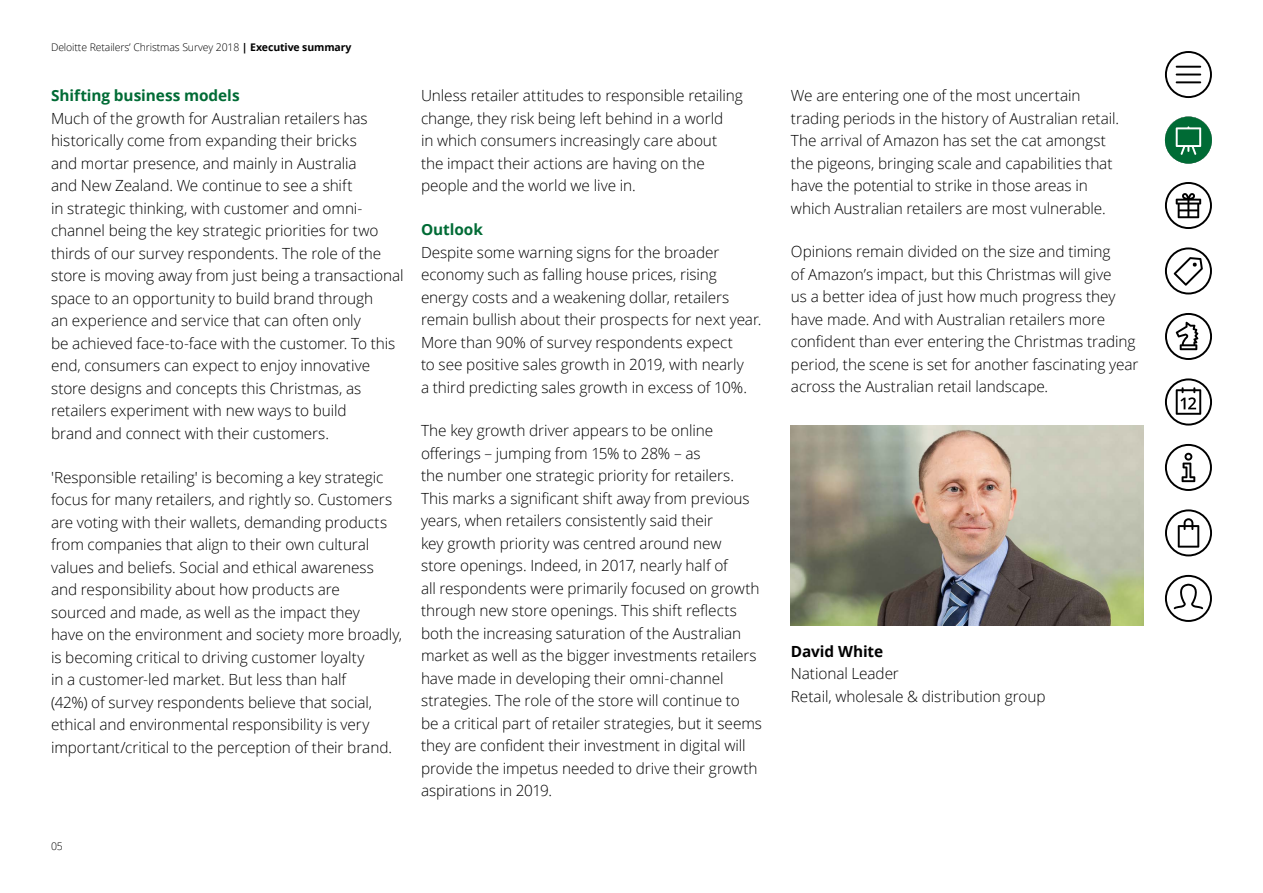
<style>
.page{position:relative;width:1263px;height:893px;background:#fff}
.page>*{position:absolute;margin:0;border:0;box-sizing:border-box;transform-origin:0 0}
.t1{font:300 15.3px/22.5px "Open Sans";letter-spacing:-.005em;color:#000}
.t2{font:700 15.3px "Open Sans";letter-spacing:-.005em;color:#006b35}
.t3{font:700 15.3px "Open Sans";letter-spacing:-.01em;color:#000}
.t4{font:300 10.5px "Open Sans";letter-spacing:-.01em;color:#000}
.s1{font-weight:700}
</style>
<div class="page">
<img style="left:791px;top:426px;width:353px;height:200px">
<svg style="left:1165px;top:51px;width:47px;height:47px"></svg>
<svg style="left:1165px;top:247px;width:47px;height:47px"></svg>
<svg style="left:1165px;top:509px;width:47px;height:47px"></svg>
<svg style="left:1165px;top:182px;width:47px;height:47px"></svg>
<svg style="left:1165px;top:378px;width:47px;height:48px"></svg>
<svg style="left:1165px;top:444px;width:47px;height:47px"></svg>
<svg style="left:1165px;top:313px;width:47px;height:47px"></svg>
<svg style="left:1165px;top:575px;width:47px;height:47px"></svg>
<svg style="left:1165px;top:117px;width:47px;height:47px"></svg>
<p class="t4" style="left:51px;top:40px;width:302px">Deloitte Retailers’ Christmas Survey 2018 <span class="s1">| Executive summary</span></p>
<p class="t2" style="left:51px;top:85px;width:190px">Shifting business models</p>
<p class="t1" style="left:51px;top:107px;width:354px">Much of the growth for Australian retailers has historically come from expanding their bricks<br>and mortar presence, and mainly in Australia<br>and New Zealand. We continue to see a shift<br>in strategic thinking, with customer and omni&shy;channel being the key strategic priorities for two thirds of our survey respondents. The role of the store is moving away from just being a transactional space to an opportunity to build brand through<br>an experience and service that can often only<br>be achieved face-to-face with the customer. To this end, consumers can expect to enjoy innovative store designs and concepts this Christmas, as retailers experiment with new ways to build<br>brand and connect with their customers.</p>
<p class="t1" style="left:51px;top:465px;width:353px">'Responsible retailing' is becoming a key strategic focus for many retailers, and rightly so. Customers are voting with their wallets, demanding products from companies that align to their own cultural values and beliefs. Social and ethical awareness and responsibility about how products are<br>sourced and made, as well as the impact they<br>have on the environment and society more broadly, is becoming critical to driving customer loyalty<br>in a customer-led market. But less than half<br>(42%) of survey respondents believe that social, ethical and environmental responsibility is very important/critical to the perception of their brand.</p>
<p class="t4" style="left:51px;top:839px;width:13px">05</p>
<p class="t1" style="left:421px;top:84px;width:323px">Unless retailer attitudes to responsible retailing change, they risk being left behind in a world<br>in which consumers increasingly care about the impact their actions are having on the people and the world we live in.</p>
<p class="t2" style="left:421px;top:219px;width:63px">Outlook</p>
<p class="t1" style="left:421px;top:240px;width:342px">Despite some warning signs for the broader economy such as falling house prices, rising energy costs and a weakening dollar, retailers remain bullish about their prospects for next year.<br>More than 90% of survey respondents expect<br>to see positive sales growth in 2019, with nearly<br>a third predicting sales growth in excess of 10%.</p>
<p class="t1" style="left:421px;top:419px;width:342px">The key growth driver appears to be online offerings – jumping from 15% to 28% – as<br>the number one strategic priority for retailers.<br>This marks a significant shift away from previous years, when retailers consistently said their<br>key growth priority was centred around new<br>store openings. Indeed, in 2017, nearly half of<br>all respondents were primarily focused on growth through new store openings. This shift reflects both the increasing saturation of the Australian market as well as the bigger investments retailers have made in developing their omni-channel strategies. The role of the store will continue to<br>be a critical part of retailer strategies, but it seems they are confident their investment in digital will provide the impetus needed to drive their growth aspirations in 2019.</p>
<p class="t1" style="left:791px;top:84px;width:330px">We are entering one of the most uncertain trading periods in the history of Australian retail.<br>The arrival of Amazon has set the cat amongst the pigeons, bringing scale and capabilities that have the potential to strike in those areas in which Australian retailers are most vulnerable.</p>
<p class="t1" style="left:791px;top:240px;width:349px">Opinions remain divided on the size and timing<br>of Amazon’s impact, but this Christmas will give<br>us a better idea of just how much progress they have made. And with Australian retailers more confident than ever entering the Christmas trading period, the scene is set for another fascinating year across the Australian retail landscape.</p>
<p class="t3" style="left:791px;top:640px;width:94px">David White</p>
<p class="t1" style="left:791px;top:662px;width:256px">National Leader<br>Retail, wholesale &amp; distribution group</p>
</div>
